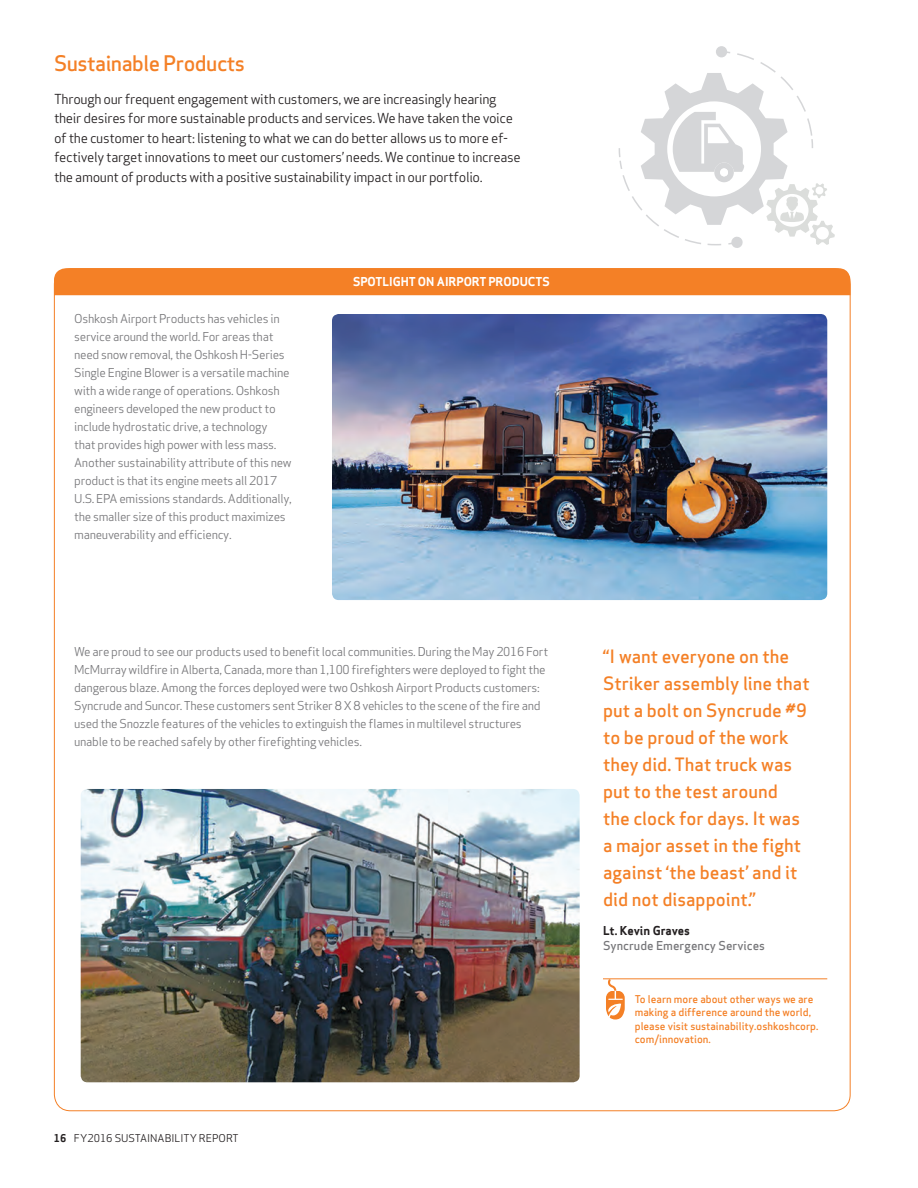
<style>
.page{position:relative;width:918px;height:1188px;background:#fff}
.page>*{position:absolute;margin:0;border:0;box-sizing:border-box;transform-origin:0 0}
.t1{font:500 21px "Apex Sans";letter-spacing:-.025em;color:#f48026}
.t2{font:500 18px/27px "Apex Sans";color:#f48026}
.t3{font:13.5px/19.5px "Apex Sans";letter-spacing:-.025em;color:#231f20}
.Body_text_DinLight_9{font:12px/18px "Apex Sans";letter-spacing:-.025em;color:#77777a}
.t4{font:500 12px/15px "Apex Sans";color:#77777a}
.Body_text_DinLight_9-2{font:700 12px "Apex Sans";color:#fff}
.t5{font:500 10.5px/13.5px "Apex Sans";color:#f48026}
.t6{font:10.5px "Apex Sans";color:#231f20}
.s1{font-weight:700}
.s2{font-weight:700;color:#231f20}
</style>
<div class="page">
<img style="left:332px;top:314px;width:495px;height:286px">
<div style="left:54px;top:268px;width:797px;height:27px;background:#f48026"></div>
<img style="left:81px;top:789px;width:499px;height:293px">
<svg style="left:606px;top:979px;width:19px;height:41px"></svg>
<hr style="left:603px;top:978px;width:224px;height:1px;background:#f48026">
<svg style="left:618px;top:51px;width:217px;height:197px"></svg>
<div style="left:716px;top:46px;width:11px;height:12px;background:#d5d6d8;border-radius:50%"></div>
<p class="t1" style="left:54px;top:44px;width:193px">Sustainable Products</p>
<p class="t3" style="left:54px;top:88px;width:468px">Through our frequent engagement with customers, we are increasingly hearing their desires for more sustainable products and services. We have taken the voice of the customer to heart: listening to what we can do better allows us to more ef&shy;fectively target innovations to meet our customers’ needs. We continue to increase the amount of products with a positive sustainability impact in our portfolio.</p>
<p class="Body_text_DinLight_9" style="left:74px;top:308px;width:219px">Oshkosh Airport Products has vehicles in service around the world. For areas that need snow removal, the Oshkosh H-Series Single Engine Blower is a versatile machine with a wide range of operations. Oshkosh engineers developed the new product to include hydrostatic drive, a technology that provides high power with less mass.<br>Another sustainability attribute of this new product is that its engine meets all 2017<br>U.S. EPA emissions standards. Additionally, the smaller size of this product maximizes maneuverability and efficiency.</p>
<p class="Body_text_DinLight_9-2" style="left:353px;top:274px;width:198px">SPOTLIGHT ON AIRPORT PRODUCTS</p>
<p class="Body_text_DinLight_9" style="left:74px;top:641px;width:476px">We are proud to see our products used to benefit local communities. During the May 2016 Fort McMurray wildfire in Alberta, Canada, more than 1,100 firefighters were deployed to fight the dangerous blaze. Among the forces deployed were two Oshkosh Airport Products customers:<br>Syncrude and Suncor. These customers sent Striker 8 X 8 vehicles to the scene of the fire and used the Snozzle features of the vehicles to extinguish the flames in multilevel structures unable to be reached safely by other firefighting vehicles.</p>
<p class="t6" style="left:54px;top:1129px;width:186px"><span class="s1">16</span> FY2016 SUSTAINABILITY REPORT</p>
<p class="t2" style="left:603px;top:641px;width:208px">“I want everyone on the<br>Striker assembly line that put a bolt on Syncrude #9 to be proud of the work they did. That truck was put to the test around<br>the clock for days. It was a major asset in the fight against ‘the beast’ and it did not disappoint.”</p>
<p class="t4" style="left:603px;top:922px;width:164px"><span class="s2">Lt. Kevin Graves<br></span>Syncrude Emergency Services</p>
<p class="t5" style="left:635px;top:991px;width:185px">To learn more about other ways we are making a difference around the world, please visit sustainability.oshkoshcorp. com/innovation.</p>
</div>
